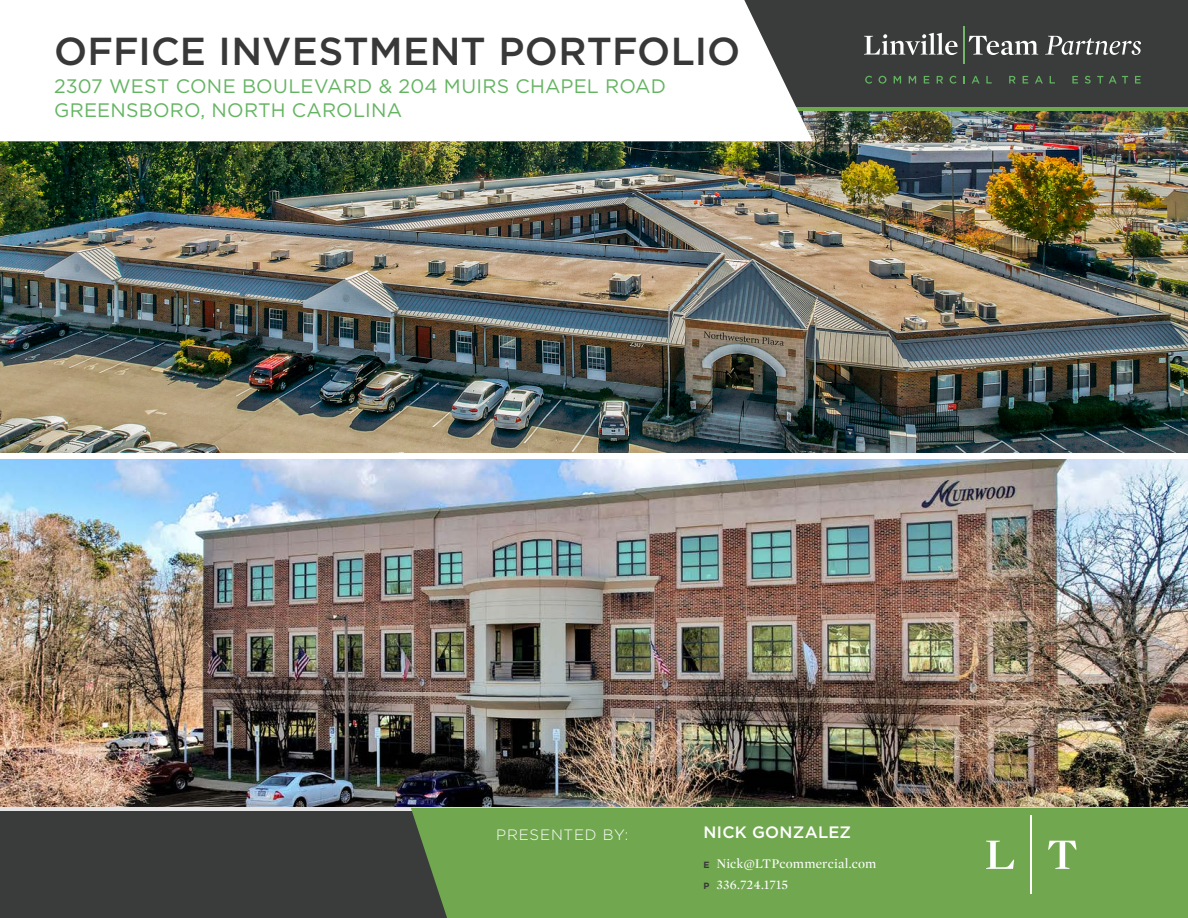
<style>
.page{position:relative;width:1188px;height:918px;background:#fff}
.page>*{position:absolute;margin:0;border:0;box-sizing:border-box;transform-origin:0 0}
.t1{font:500 39px "Gotham";letter-spacing:.005em;color:#383839}
.t2{font:19.5px "Gotham";letter-spacing:.01em;color:#63b461}
.t3{font:500 16.5px "Gotham";letter-spacing:.015em;color:#fff}
.t4{font:300 15px "Gotham";letter-spacing:.055em;color:#fff}
.t5{font:13.5px "Mercury Display";letter-spacing:.01em;color:#fff}
.s1{font-family:"Gotham";font-weight:700;font-size:9px;color:#383839}
</style>
<div class="page">
<img style="left:0;top:110px;width:1188px;height:343px">
<img style="left:0;top:459px;width:1188px;height:349px">
<div style="left:0;top:808px;width:1188px;height:110px;background:#3a3b3b"></div>
<hr style="left:0;top:808px;width:1188px;height:3px;background:#e5e5e5">
<div style="left:411px;top:808px;width:777px;height:110px;background:#71a84f"></div>
<div style="left:0;top:0;width:1188px;height:110px;background:#3a3b3b"></div>
<hr style="left:0;top:107px;width:1188px;height:3px;background:#71a84f">
<div style="left:0;top:0;width:813px;height:141px;background:#fff"></div>
<svg style="left:864px;top:33px;width:94px;height:22px"></svg>
<hr style="left:963px;top:26px;width:1px;height:38px;background:#73b86a">
<svg style="left:969px;top:36px;width:69px;height:19px"></svg>
<svg style="left:1045px;top:36px;width:96px;height:19px"></svg>
<svg style="left:865px;top:76px;width:7px;height:8px"></svg>
<svg style="left:878px;top:76px;width:8px;height:8px"></svg>
<svg style="left:894px;top:76px;width:7px;height:8px"></svg>
<svg style="left:909px;top:76px;width:7px;height:8px"></svg>
<svg style="left:924px;top:76px;width:5px;height:8px"></svg>
<svg style="left:937px;top:76px;width:6px;height:8px"></svg>
<svg style="left:950px;top:76px;width:7px;height:8px"></svg>
<svg style="left:963px;top:76px;width:2px;height:8px"></svg>
<svg style="left:972px;top:76px;width:8px;height:8px"></svg>
<svg style="left:986px;top:76px;width:6px;height:8px"></svg>
<svg style="left:1009px;top:76px;width:7px;height:8px"></svg>
<svg style="left:1023px;top:76px;width:5px;height:8px"></svg>
<svg style="left:1035px;top:76px;width:8px;height:8px"></svg>
<svg style="left:1050px;top:76px;width:5px;height:8px"></svg>
<svg style="left:1072px;top:76px;width:6px;height:8px"></svg>
<svg style="left:1085px;top:76px;width:6px;height:8px"></svg>
<svg style="left:1097px;top:76px;width:6px;height:8px"></svg>
<svg style="left:1109px;top:76px;width:19px;height:8px"></svg>
<svg style="left:1135px;top:76px;width:6px;height:8px"></svg>
<svg style="left:986px;top:841px;width:28px;height:28px"></svg>
<hr style="left:1031px;top:815px;width:1px;height:79px;background:#fff">
<svg style="left:1048px;top:841px;width:29px;height:28px"></svg>
<p class="t1" style="left:54px;top:26px;width:688px">OFFICE INVESTMENT PORTFOLIO</p>
<p class="t2" style="left:54px;top:74px;width:614px">2307 WEST CONE BOULEVARD &amp; 204 MUIRS CHAPEL ROAD</p>
<p class="t2" style="left:54px;top:98px;width:350px">GREENSBORO, NORTH CAROLINA</p>
<p class="t4" style="left:496px;top:825px;width:134px">PRESENTED BY:</p>
<p class="t3" style="left:704px;top:822px;width:149px">NICK GONZALEZ</p>
<p class="t5" style="left:704px;top:854px;width:174px"><span class="s1">E</span> Nick@LTPcommercial.com</p>
<p class="t5" style="left:704px;top:875px;width:86px"><span class="s1">P</span> 336.724.1715</p>
</div>
